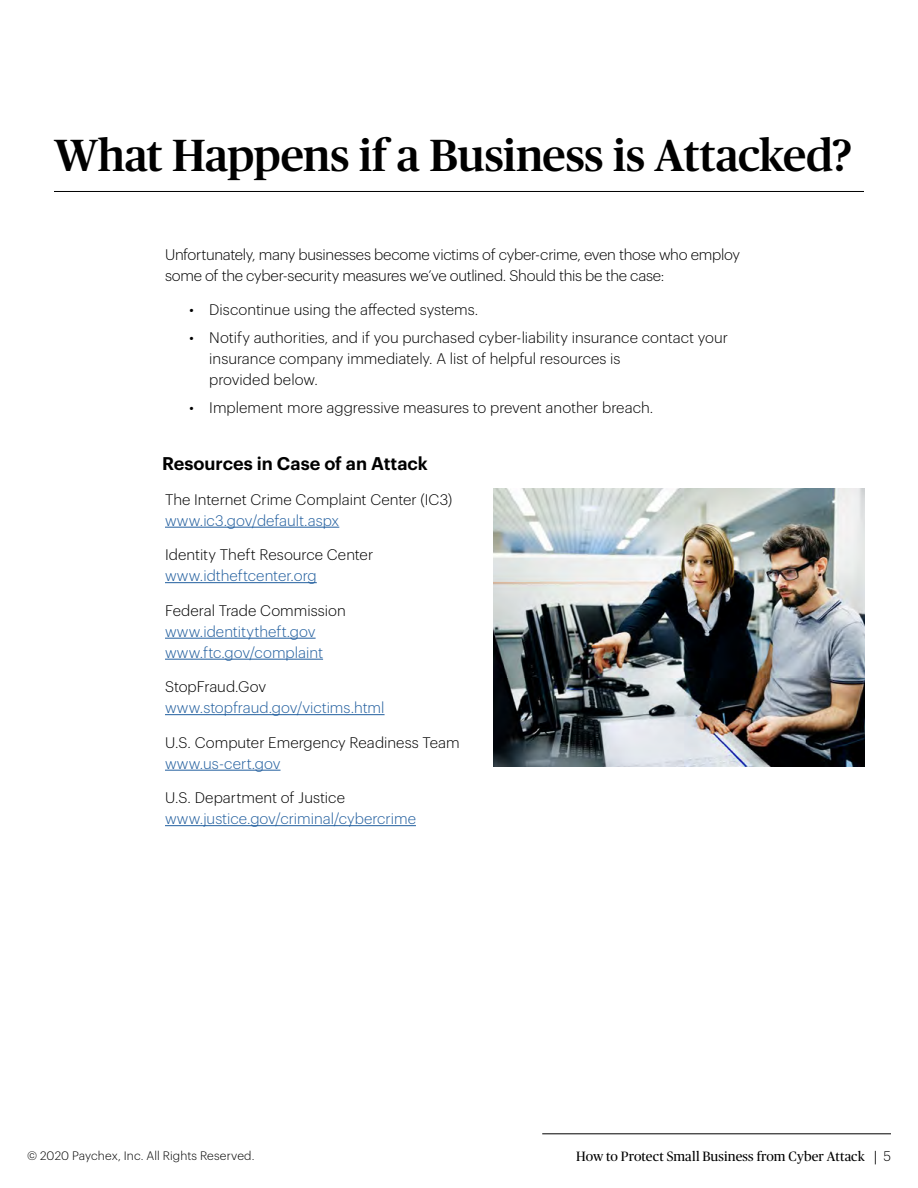
<style>
.page{position:relative;width:918px;height:1188px;background:#fff}
.page>*{position:absolute;margin:0;border:0;box-sizing:border-box;transform-origin:0 0}
.t1{font:500 45px "Publico Headline";letter-spacing:-.01em;color:#000}
.t2{font:600 18px "Graphik";color:#000}
.t3{font:300 15px/21px "Graphik";letter-spacing:-.005em;color:#000}
.t4{font:300 15px/21px "Graphik";color:#215e9e}
.t5{font:13.5px "Publico Headline";letter-spacing:.005em;color:#000}
.t6{font:300 12px "Graphik";letter-spacing:.01em;color:#000}
.s1{font-style:italic}
.s2{font-family:"Minion Pro"}
.s3{font-family:"Graphik";font-weight:300}
</style>
<div class="page">
<hr style="left:542px;top:1134px;width:349px;height:1px;background:#000">
<hr style="left:54px;top:191px;width:810px;height:1px;background:#000">
<hr style="left:165px;top:527px;width:174px;height:1px;background:#215e9e">
<hr style="left:165px;top:582px;width:152px;height:1px;background:#215e9e">
<hr style="left:165px;top:638px;width:151px;height:1px;background:#215e9e">
<hr style="left:165px;top:659px;width:158px;height:1px;background:#215e9e">
<hr style="left:165px;top:714px;width:220px;height:1px;background:#215e9e">
<hr style="left:165px;top:770px;width:116px;height:1px;background:#215e9e">
<hr style="left:165px;top:825px;width:251px;height:1px;background:#215e9e">
<img style="left:494px;top:488px;width:370px;height:278px">
<h1 class="t1" style="left:54px;top:123px;width:800px">What Happens if a Business is Attacked?</h1>
<p class="t3" style="left:165px;top:242px;width:577px">Unfortunately, many businesses become victims of cyber-crime, even those who employ some of the cyber-security measures we’ve outlined. Should this be the case:</p>
<p class="t3" style="left:189px;top:298px;width:291px"><span class="s1">•</span> Discontinue using the affected systems.</p>
<p class="t3" style="left:209px;top:326px;width:520px;text-indent:-20px"><span class="s1">•</span> Notify authorities, and if you purchased cyber-liability insurance contact your insurance company immediately. A list of helpful resources is<br>provided below.</p>
<p class="t3" style="left:189px;top:395px;width:466px"><span class="s1">•</span> Implement more aggressive measures to prevent another breach.</p>
<p class="t2" style="left:162px;top:450px;width:267px">Resources in Case of an Attack</p>
<p class="t3" style="left:165px;top:488px;width:289px">The Internet Crime Complaint Center (IC3)</p>
<p class="t4" style="left:165px;top:509px;width:176px">www.ic3.gov/default.aspx</p>
<p class="t3" style="left:165px;top:543px;width:210px">Identity Theft Resource Center</p>
<p class="t4" style="left:165px;top:564px;width:153px">www.idtheftcenter.org</p>
<p class="t3" style="left:165px;top:599px;width:182px">Federal Trade Commission</p>
<p class="t4" style="left:165px;top:620px;width:160px">www.identitytheft.gov www.ftc.gov/complaint</p>
<p class="t3" style="left:165px;top:675px;width:103px">StopFraud.Gov</p>
<p class="t4" style="left:165px;top:696px;width:221px">www.stopfraud.gov/victims.html</p>
<p class="t3" style="left:165px;top:731px;width:296px">U.S. Computer Emergency Readiness Team</p>
<p class="t4" style="left:165px;top:752px;width:117px">www.us-cert.gov</p>
<p class="t3" style="left:165px;top:786px;width:182px">U.S. Department of Justice</p>
<p class="t4" style="left:165px;top:807px;width:252px">www.justice.gov/criminal/cybercrime</p>
<p class="t6" style="left:27px;top:1147px;width:229px">© 2020 Paychex, Inc. All Rights Reserved.</p>
<p class="t5" style="left:576px;top:1147px;width:316px">How to Protect Small Business from Cyber Attack <span class="s2">|</span> <span class="s3">5</span></p>
</div>
